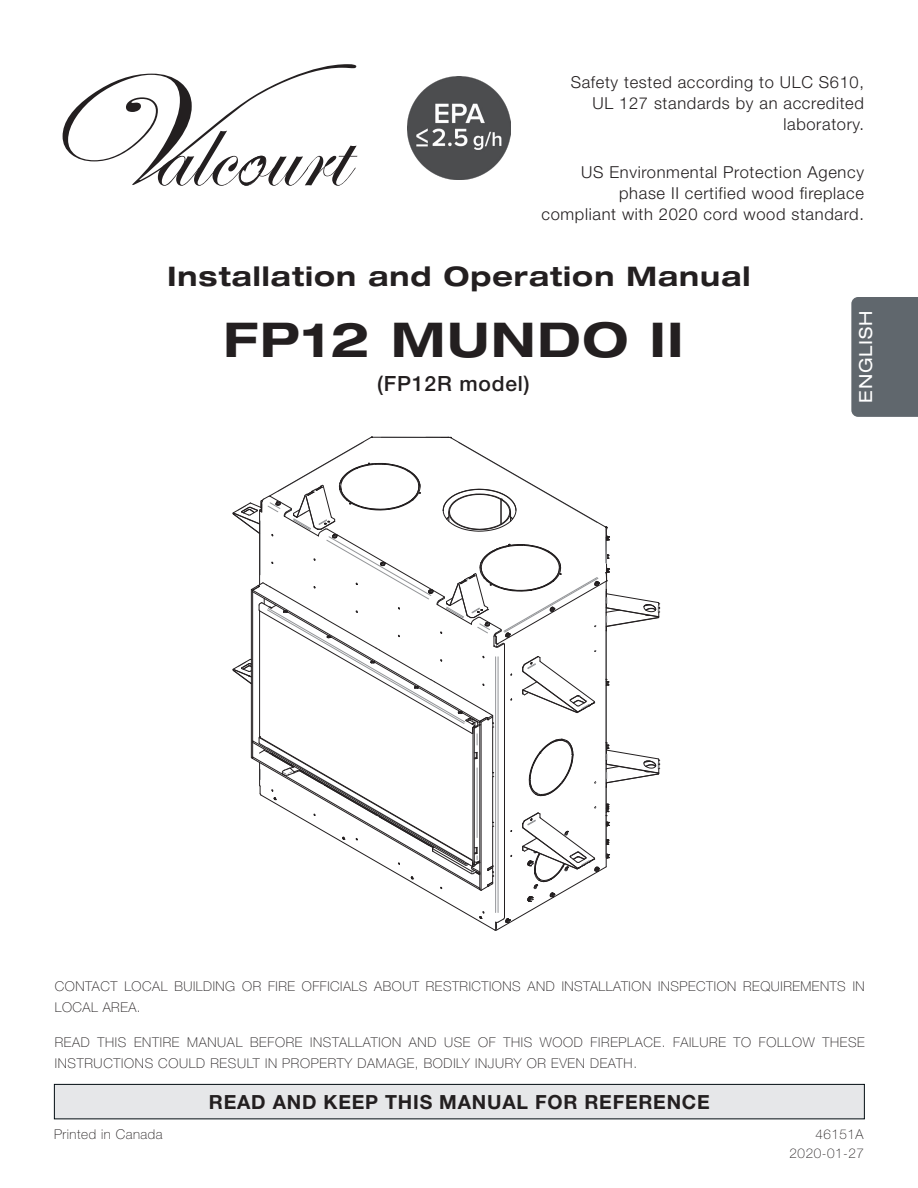
<style>
.page{position:relative;width:918px;height:1188px;background:#fff}
.page>*{position:absolute;margin:0;border:0;box-sizing:border-box;transform-origin:0 0}
.Page_Titre{font:700 expanded 48px "Helvetica Neue LT Std";letter-spacing:.04em;color:#231f20}
.Page_Titre-2{font:700 expanded 27px "Helvetica Neue LT Std";letter-spacing:.04em;color:#231f20}
.t1{font:500 21px "Helvetica Neue LT Std";letter-spacing:.04em;color:#231f20}
.t2{font:700 19.5px "Helvetica Neue LT Std";letter-spacing:.04em;color:#231f20}
.t3{font:expanded 18px "Helvetica Neue LT Std";letter-spacing:.04em;color:#fff}
.t4{font:300 16.5px/21px "Helvetica Neue LT Std";letter-spacing:.04em;color:#231f20;text-align:right}
.Pied_de_Page{font:100 13.5px/21px "Helvetica Neue LT Std";letter-spacing:.04em;color:#231f20}
</style>
<div class="page">
<div style="left:54px;top:1084px;width:810px;height:35px;background:#e6e7e9"></div>
<div style="left:54px;top:1084px;width:811px;height:35px;border:1px solid #020c11"></div>
<img style="left:407px;top:76px;width:104px;height:104px">
<div style="left:851px;top:297px;width:67px;height:120px;background:#60676d"></div>
<svg style="left:232px;top:436px;width:428px;height:495px"></svg>
<svg style="left:63px;top:64px;width:294px;height:122px"></svg>
<p class="t4" style="left:571px;top:72px;width:295px">Safety tested according to ULC S610,<br>UL 127 standards by an accredited laboratory.</p>
<p class="t4" style="left:542px;top:161px;width:324px">US Environmental Protection Agency phase II certified wood fireplace compliant with 2020 cord wood standard.</p>
<p class="Page_Titre-2" style="left:168px;top:259px;width:584px">Installation and Operation Manual</p>
<p class="Page_Titre" style="left:223px;top:310px;width:462px">FP12 MUNDO II</p>
<p class="t1" style="left:377px;top:371px;width:154px">(FP12R model)</p>
<p class="t3" style="left:855px;top:403px;width:93px;rotate:-90deg">ENGLISH</p>
<p class="Pied_de_Page" style="left:55px;top:976px;width:811px">CONTACT LOCAL BUILDING OR FIRE OFFICIALS ABOUT RESTRICTIONS AND INSTALLATION INSPECTION REQUIREMENTS IN<br>LOCAL AREA.</p>
<p class="Pied_de_Page" style="left:55px;top:1031px;width:811px">READ THIS ENTIRE MANUAL BEFORE INSTALLATION AND USE OF THIS WOOD FIREPLACE. FAILURE TO FOLLOW THESE<br>INSTRUCTIONS COULD RESULT IN PROPERTY DAMAGE, BODILY INJURY OR EVEN DEATH.</p>
<p class="t2" style="left:209px;top:1090px;width:502px">READ AND KEEP THIS MANUAL FOR REFERENCE</p>
<p class="Pied_de_Page" style="left:815px;top:1124px;width:50px">46151A</p>
<p class="Pied_de_Page" style="left:790px;top:1142px;width:76px">2020-01-27</p>
<p class="Pied_de_Page" style="left:54px;top:1124px;width:110px">Printed in Canada</p>
</div>
